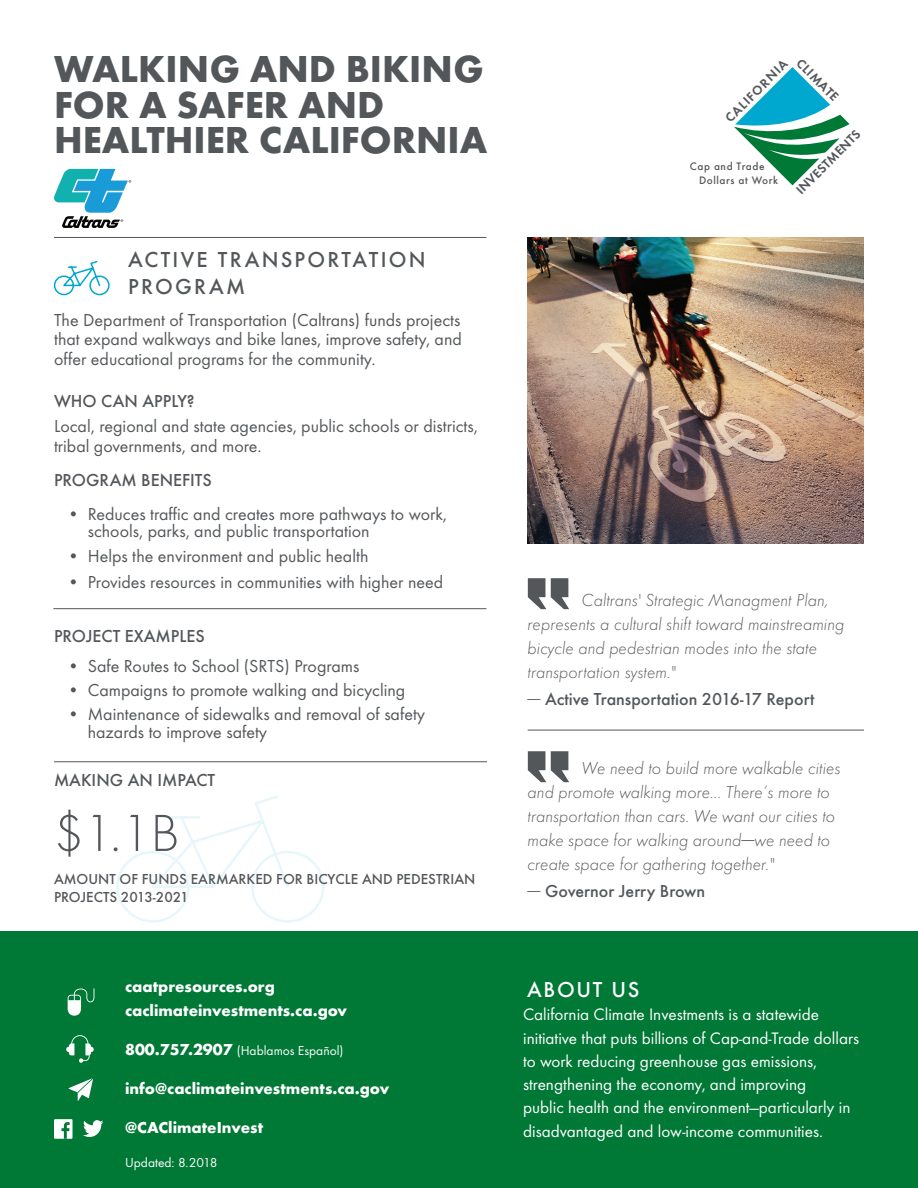
<style>
.page{position:relative;width:918px;height:1188px;background:#fff}
.page>*{position:absolute;margin:0;border:0;box-sizing:border-box;transform-origin:0 0}
.t1{font:300 54px "Futura EF";color:#54575a}
.t2{font:700 39px/35.4px "Futura EF";color:#54575a}
.t3{font:500 22.5px/27px "Futura EF";letter-spacing:.1em;color:#54575a}
.t4{font:500 22.5px "Futura EF";letter-spacing:.075em;color:#fff}
.t5{font:18px/19.5px "Futura EF";color:#54575a}
.t6{font:italic 300 18px/24px "Futura EF";color:#54575a}
.t7{font:500 18px "Futura EF";color:#54575a}
.t8{font:17.25px/23.2px "Futura EF";color:#fff}
.t9{font:700 16.5px "Futura EF";color:#fff}
.t10{font:500 15px/18px "Futura EF";color:#54575a}
.t11{font:13.5px "Futura EF";color:#fff}
.t12{font:600 13.2px "Futura EF";color:#54575a}
.t13{font:500 11.25px/13.6px "Futura EF";letter-spacing:.05em;color:#54575a}
.s1{font-weight:700;font-size:16.5px}
.s2{font-family:"Montserrat";font-weight:300}
.s3{font-family:"Montserrat";font-style:normal}
</style>
<div class="page">
<div style="left:0;top:932px;width:918px;height:256px;background:#007836"></div>
<div style="left:54px;top:1119px;width:19px;height:20px;background:#fff"></div>
<svg style="left:61px;top:1122px;width:9px;height:17px"></svg>
<svg style="left:83px;top:1120px;width:20px;height:17px"></svg>
<svg style="left:69px;top:1078px;width:24px;height:23px"></svg>
<svg style="left:68px;top:988px;width:26px;height:28px"></svg>
<svg style="left:66px;top:1035px;width:28px;height:28px"></svg>
<hr style="left:54px;top:237px;width:432px;height:1px;background:#54575a">
<svg style="left:734px;top:67px;width:116px;height:118px"></svg>
<img style="left:528px;top:237px;width:336px;height:307px">
<svg style="left:54px;top:169px;width:77px;height:59px"></svg>
<hr style="left:53px;top:608px;width:433px;height:1px;background:#54575a">
<hr style="left:54px;top:761px;width:433px;height:1px;background:#54575a">
<hr style="left:528px;top:730px;width:336px;height:1px;background:#54575a">
<svg style="left:528px;top:578px;width:41px;height:31px"></svg>
<svg style="left:528px;top:751px;width:41px;height:31px"></svg>
<svg style="left:53px;top:261px;width:57px;height:35px"></svg>
<svg style="left:116px;top:795px;width:209px;height:128px"></svg>
<p class="t2" style="left:54px;top:52px;width:435px">WALKING AND BIKING<br>FOR A SAFER AND<br>HEALTHIER CALIFORNIA</p>
<p class="t3" style="left:128px;top:246px;width:299px">ACTIVE TRANSPORTATION<br>PROGRAM</p>
<p class="t5" style="left:54px;top:310px;width:409px;text-align:justify">The Department of Transportation (Caltrans) funds projects that expand walkways and bike lanes, improve safety, and offer educational programs for the community.</p>
<p class="t7" style="left:54px;top:390px;width:142px">WHO CAN APPLY?</p>
<p class="t5" style="left:54px;top:417px;width:425px">Local, regional and state agencies, public schools or districts, tribal governments, and more.</p>
<p class="t7" style="left:54px;top:469px;width:159px">PROGRAM BENEFITS</p>
<p class="t5" style="left:88px;top:506px;width:361px;line-height:16.5px;text-indent:-20px">• Reduces traffic and creates more pathways to work, schools, parks, and public transportation</p>
<p class="t5" style="left:68px;top:546px;width:303px">• Helps the environment and public health</p>
<p class="t5" style="left:68px;top:572px;width:377px">• Provides resources in communities with higher need</p>
<p class="t7" style="left:54px;top:626px;width:152px">PROJECT EXAMPLES</p>
<p class="t5" style="left:68px;top:656px;width:294px">• Safe Routes to School (SRTS) Programs</p>
<p class="t5" style="left:68px;top:680px;width:339px">• Campaigns to promote walking and bicycling</p>
<p class="t5" style="left:88px;top:705px;width:339px;line-height:18px;text-indent:-20px">• Maintenance of sidewalks and removal of safety hazards to improve safety</p>
<p class="t7" style="left:54px;top:770px;width:163px">MAKING AN IMPACT</p>
<p class="t1" style="left:54px;top:804px;width:127px">$1.1B</p>
<p class="t10" style="left:54px;top:870px;width:423px">AMOUNT OF FUNDS EARMARKED FOR BICYCLE AND PEDESTRIAN<br>PROJECTS 2013-2021</p>
<p class="t9" style="left:125px;top:977px;width:151px">caatpresources.org</p>
<p class="t9" style="left:125px;top:1001px;width:224px">caclimateinvestments.ca.gov</p>
<p class="t11" style="left:125px;top:1043px;width:220px"><span class="s1">800.757.2907</span> (Hablamos Español)</p>
<p class="t9" style="left:125px;top:1079px;width:266px">info@caclimateinvestments.ca.gov</p>
<p class="t9" style="left:125px;top:1118px;width:140px">@CAClimateInvest</p>
<p class="t11" style="left:125px;top:1155px;width:94px">Updated: 8.2018</p>
<p class="t12" style="left:804px;top:55px;width:55px;rotate:45deg">CLIMATE</p>
<p class="t12" style="left:793px;top:187px;width:87px;rotate:-45deg">INVESTMENTS</p>
<p class="t12" style="left:722px;top:115px;width:84px;rotate:-45deg">CALIFORNIA</p>
<p class="t13" style="left:699px;top:160px;width:81px;text-indent:-9px">Cap and Trade<br>Dollars at Work</p>
<p class="t6" style="left:528px;top:589px;width:318px;text-indent:54px">Caltrans' Strategic Managment Plan, represents a cultural shift toward mainstreaming bicycle and pedestrian modes into the state transportation system."</p>
<p class="t7" style="left:528px;top:689px;width:288px"><span class="s2">—</span> Active Transportation 2016-17 Report</p>
<p class="t6" style="left:528px;top:757px;width:314px;text-indent:54px">We need to build more walkable cities and promote walking more... There’s more to transportation than cars. We want our cities to make space for walking around<span class="s3">—</span>we need to create space for gathering together."</p>
<p class="t7" style="left:528px;top:881px;width:179px"><span class="s2">—</span> Governor Jerry Brown</p>
<p class="t4" style="left:527px;top:976px;width:114px">ABOUT US</p>
<p class="t8" style="left:523px;top:1003px;width:338px">California Climate Investments is a statewide initiative that puts billions of Cap‑and‑Trade dollars to work reducing greenhouse gas emissions, strengthening the economy, and improving<br>public health and the environment—particularly in disadvantaged and low-income communities.</p>
</div>
